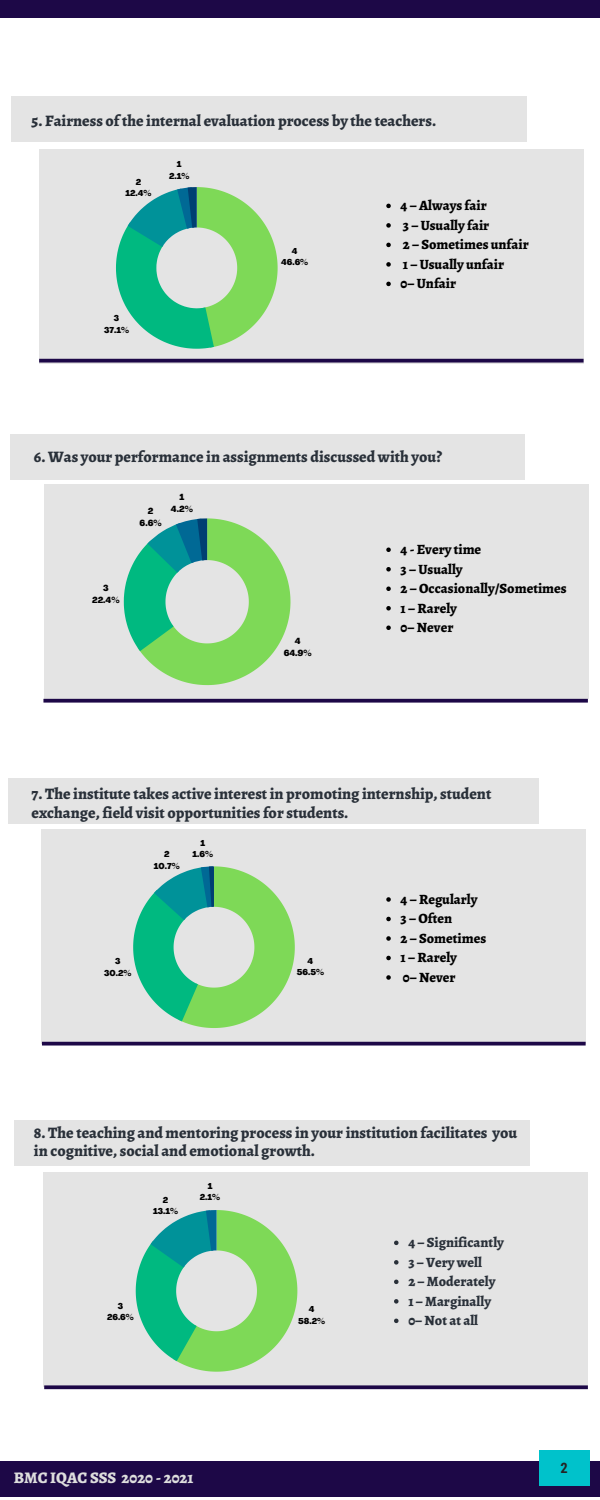
<style>
.page{position:relative;width:600px;height:1500px;background:#fff}
.page>*{position:absolute;margin:0;border:0;box-sizing:border-box;transform-origin:0 0}
.t1{font:800 16.2px "Alegreya";color:#ddd}
.t2{font:800 16px "Alegreya";color:#293039}
.t3{font:700 14.4px "Roboto Condensed";color:#242424}
.t4{font:800 14.2px "Alegreya";color:#000}
.t5{font:800 14.2px "Alegreya";color:#293039}
.t6{font:800 8.7px "Agrandir";color:#000}
.t7{font:800 8.4px "Agrandir";color:#000}
</style>
<div class="page">
<div style="left:39px;top:150px;width:545px;height:214px;background:#e4e4e4"></div>
<div style="left:12px;top:96px;width:515px;height:46px;background:#e4e4e4"></div>
<svg style="left:116px;top:187px;width:162px;height:162px"></svg>
<div style="left:44px;top:484px;width:544px;height:214px;background:#e4e4e4"></div>
<div style="left:10px;top:434px;width:515px;height:45px;background:#e4e4e4"></div>
<svg style="left:39px;top:359px;width:545px;height:4px;background:#342159"></svg>
<svg style="left:43px;top:699px;width:545px;height:4px;background:#342159"></svg>
<div style="left:41px;top:829px;width:545px;height:215px;background:#e4e4e4"></div>
<div style="left:8px;top:778px;width:531px;height:46px;background:#e4e4e4"></div>
<svg style="left:42px;top:1042px;width:544px;height:4px;background:#38255d"></svg>
<svg style="left:124px;top:518px;width:167px;height:167px"></svg>
<svg style="left:133px;top:866px;width:162px;height:162px"></svg>
<div style="left:0;top:1462px;width:600px;height:35px;background:#1d0847"></div>
<div style="left:44px;top:1173px;width:544px;height:214px;background:#e4e4e4"></div>
<div style="left:14px;top:1120px;width:515px;height:46px;background:#e4e4e4"></div>
<svg style="left:44px;top:1385px;width:544px;height:4px;background:#311e57"></svg>
<svg style="left:394px;top:1241px;width:5px;height:4px"></svg>
<svg style="left:394px;top:1260px;width:5px;height:5px"></svg>
<svg style="left:394px;top:1280px;width:5px;height:4px"></svg>
<svg style="left:394px;top:1299px;width:5px;height:5px"></svg>
<svg style="left:394px;top:1319px;width:5px;height:4px"></svg>
<svg style="left:136px;top:1210px;width:161px;height:162px"></svg>
<div style="left:539px;top:1450px;width:50px;height:36px;background:#00c2cb"></div>
<div style="left:0;top:0;width:600px;height:18px;background:#1d0847"></div>
<svg style="left:386px;top:204px;width:5px;height:4px"></svg>
<svg style="left:386px;top:223px;width:5px;height:5px"></svg>
<svg style="left:386px;top:243px;width:5px;height:4px"></svg>
<svg style="left:386px;top:262px;width:5px;height:5px"></svg>
<svg style="left:386px;top:282px;width:5px;height:4px"></svg>
<svg style="left:386px;top:548px;width:5px;height:4px"></svg>
<svg style="left:386px;top:567px;width:5px;height:5px"></svg>
<svg style="left:386px;top:587px;width:5px;height:4px"></svg>
<svg style="left:386px;top:606px;width:5px;height:5px"></svg>
<svg style="left:386px;top:626px;width:5px;height:4px"></svg>
<svg style="left:386px;top:897px;width:5px;height:5px"></svg>
<svg style="left:386px;top:917px;width:5px;height:4px"></svg>
<svg style="left:386px;top:936px;width:5px;height:5px"></svg>
<svg style="left:386px;top:956px;width:5px;height:4px"></svg>
<svg style="left:386px;top:975px;width:5px;height:5px"></svg>
<p class="t2" style="left:32px;top:110px;width:406px">5. Fairness ofthe internal evaluation process by the teachers.</p>
<p class="t7" style="left:136px;top:179px;width:7px">2</p>
<p class="t7" style="left:125px;top:190px;width:28px">12.4%</p>
<p class="t7" style="left:177px;top:161px;width:6px">1</p>
<p class="t7" style="left:169px;top:173px;width:22px">2.1%</p>
<p class="t7" style="left:114px;top:315px;width:7px">3</p>
<p class="t7" style="left:104px;top:327px;width:26px">37.1%</p>
<p class="t7" style="left:292px;top:247px;width:7px">4</p>
<p class="t7" style="left:281px;top:259px;width:29px">46.6%</p>
<p class="t4" style="left:401px;top:196px;width:88px">4 – Always fair</p>
<p class="t4" style="left:403px;top:215px;width:88px">3 – Usually fair</p>
<p class="t4" style="left:403px;top:235px;width:127px">2 – Sometimes unfair</p>
<p class="t4" style="left:403px;top:254px;width:103px">1 – Usually unfair</p>
<p class="t4" style="left:401px;top:274px;width:57px">0– Unfair</p>
<p class="t2" style="left:34px;top:445px;width:410px">6. Was your performance in assignments discussed with you?</p>
<p class="t6" style="left:148px;top:507px;width:7px">2</p>
<p class="t6" style="left:140px;top:519px;width:24px">6.6%</p>
<p class="t6" style="left:179px;top:493px;width:6px">1</p>
<p class="t6" style="left:171px;top:505px;width:23px">4.2%</p>
<p class="t6" style="left:103px;top:584px;width:7px">3</p>
<p class="t6" style="left:92px;top:596px;width:29px">22.4%</p>
<p class="t6" style="left:295px;top:637px;width:7px">4</p>
<p class="t6" style="left:284px;top:649px;width:30px">64.9%</p>
<p class="t4" style="left:401px;top:540px;width:82px">4 - Every time</p>
<p class="t4" style="left:401px;top:559px;width:63px">3 – Usually</p>
<p class="t4" style="left:401px;top:579px;width:168px">2 – Occasionally/Sometimes</p>
<p class="t4" style="left:401px;top:598px;width:58px">1 – Rarely</p>
<p class="t4" style="left:401px;top:618px;width:54px">0– Never</p>
<p class="t2" style="left:32px;top:783px;width:461px">7. The institute takes active interest in promoting internship, student</p>
<p class="t2" style="left:32px;top:802px;width:318px">exchange, field visit opportunities for students.</p>
<p class="t7" style="left:164px;top:851px;width:7px">2</p>
<p class="t7" style="left:154px;top:862px;width:27px">10.7%</p>
<p class="t7" style="left:201px;top:839px;width:6px">1</p>
<p class="t7" style="left:193px;top:851px;width:22px">1.6%</p>
<p class="t7" style="left:115px;top:958px;width:7px">3</p>
<p class="t7" style="left:104px;top:970px;width:29px">30.2%</p>
<p class="t7" style="left:308px;top:957px;width:7px">4</p>
<p class="t7" style="left:297px;top:969px;width:29px">56.5%</p>
<p class="t4" style="left:401px;top:890px;width:78px">4 – Regularly</p>
<p class="t4" style="left:401px;top:909px;width:53px">3 – Often</p>
<p class="t4" style="left:401px;top:929px;width:87px">2 – Sometimes</p>
<p class="t4" style="left:401px;top:948px;width:58px">1 – Rarely</p>
<p class="t4" style="left:403px;top:968px;width:54px">0– Never</p>
<p class="t2" style="left:34px;top:1121px;width:485px">8. The teaching and mentoring process in your institution facilitates you</p>
<p class="t2" style="left:34px;top:1140px;width:283px">in cognitive, social and emotional growth.</p>
<p class="t7" style="left:163px;top:1197px;width:7px">2</p>
<p class="t7" style="left:153px;top:1208px;width:27px">13.1%</p>
<p class="t7" style="left:208px;top:1183px;width:6px">1</p>
<p class="t7" style="left:200px;top:1194px;width:22px">2.1%</p>
<p class="t7" style="left:118px;top:1302px;width:7px">3</p>
<p class="t7" style="left:107px;top:1314px;width:28px">26.6%</p>
<p class="t1" style="left:14px;top:1466px;width:181px">BMC IQAC SSS 2020 - 2021</p>
<p class="t7" style="left:309px;top:1306px;width:7px">4</p>
<p class="t7" style="left:298px;top:1318px;width:28px">58.2%</p>
<p class="t5" style="left:408px;top:1233px;width:97px">4 – Significantly</p>
<p class="t5" style="left:408px;top:1252px;width:75px">3 – Very well</p>
<p class="t5" style="left:408px;top:1272px;width:89px">2 – Moderately</p>
<p class="t5" style="left:408px;top:1291px;width:84px">1 – Marginally</p>
<p class="t5" style="left:408px;top:1311px;width:71px">0– Not at all</p>
<p class="t3" style="left:560px;top:1460px;width:9px">2</p>
</div>
